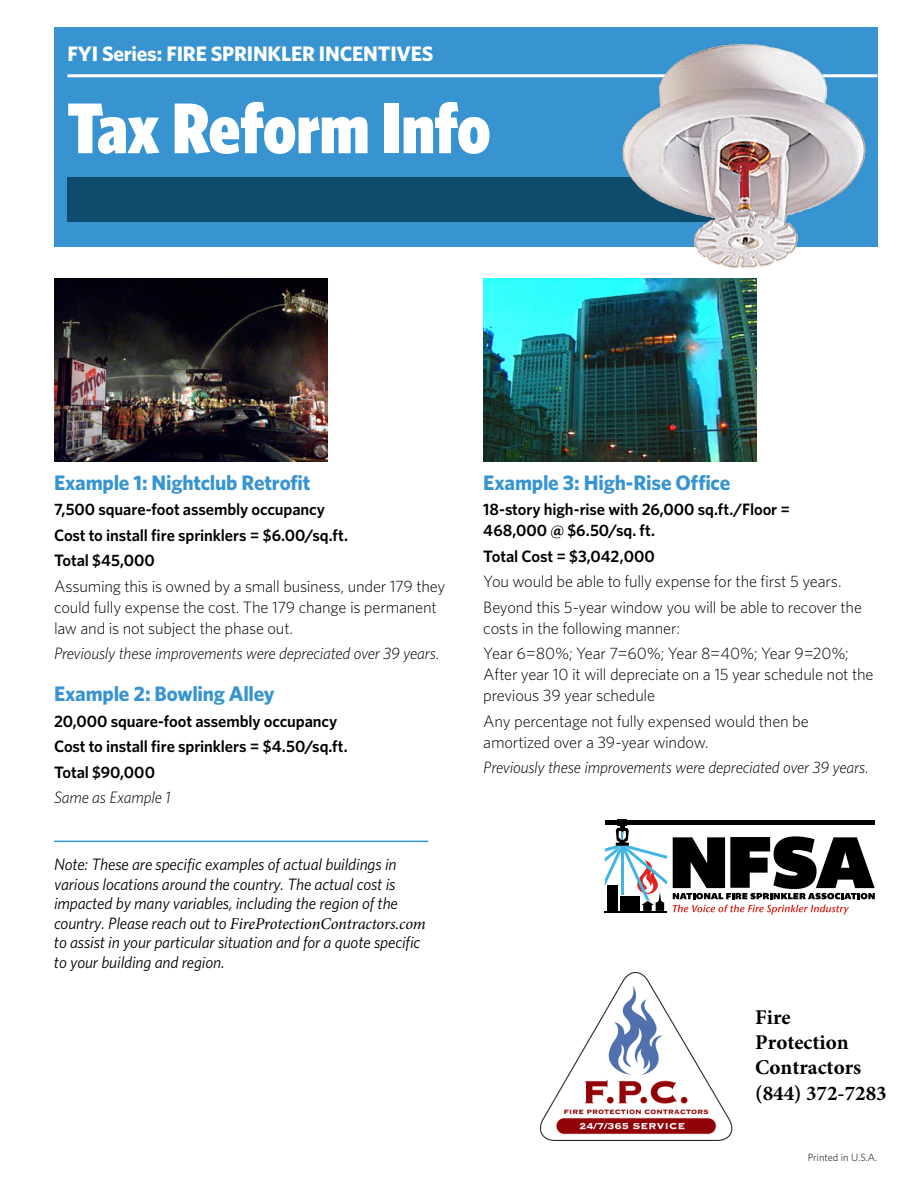
<style>
.page{position:relative;width:918px;height:1188px;background:#fff}
.page>*{position:absolute;margin:0;border:0;box-sizing:border-box;transform-origin:0 0}
.t1{font:900 72px "Whitney Condensed";color:#fff}
.t2{font:700 21px "Whitney";letter-spacing:-.01em;color:#3794d1}
.t3{font:700 21px/25.2px "Minion Pro";color:#000}
.t4{font:700 21px "Whitney";letter-spacing:-.01em;color:#fff}
.t5{font:300 16.5px/21px "Whitney";letter-spacing:-.015em;color:#000}
.t6{font:600 16.5px/25.5px "Whitney";letter-spacing:-.005em;color:#000}
.t7{font:italic 16.5px/19.5px "Whitney";letter-spacing:-.01em;color:#000}
.t8{font:italic 300 16.5px "Whitney";letter-spacing:-.015em;color:#000}
.t9{font:italic 16.5px "Minion Pro";letter-spacing:-.01em;color:#000}
.t10{font:300 10.5px "Whitney";color:#000}
.s1{font-family:"Whitney"}
</style>
<div class="page">
<div style="left:54px;top:27px;width:824px;height:219px;background:#3794d1"></div>
<hr style="left:68px;top:74px;width:810px;height:3px;background:#fff">
<div style="left:68px;top:177px;width:676px;height:44px;background:#0f4b6d"></div>
<img style="left:614px;top:44px;width:261px;height:235px">
<hr style="left:605px;top:911px;width:62px;height:1px;background:#000">
<svg style="left:673px;top:836px;width:202px;height:63px"></svg>
<div style="left:605px;top:820px;width:270px;height:5px;background:#000"></div>
<div style="left:617px;top:819px;width:10px;height:7px;background:#000"></div>
<div style="left:620px;top:821px;width:5px;height:8px;background:#000"></div>
<svg style="left:605px;top:827px;width:62px;height:84px"></svg>
<svg style="left:673px;top:905px;width:176px;height:10px"></svg>
<img style="left:54px;top:279px;width:273px;height:182px">
<img style="left:483px;top:279px;width:274px;height:182px">
<hr style="left:54px;top:841px;width:374px;height:1px;background:#3794d1">
<img style="left:541px;top:973px;width:192px;height:167px">
<p class="t4" style="left:68px;top:41px;width:368px">FYI Series: FIRE SPRINKLER INCENTIVES</p>
<h1 class="t1" style="left:68px;top:86px;width:425px">Tax Reform Info</h1>
<p class="t2" style="left:54px;top:470px;width:258px">Example 1: Nightclub Retrofit</p>
<p class="t6" style="left:54px;top:496px;width:296px">7,500 square-foot assembly occupancy<br>Cost to install fire sprinklers = $6.00/sq.ft.<br>Total $45,000</p>
<p class="t5" style="left:54px;top:575px;width:393px">Assuming this is owned by a small business, under 179 they could fully expense the cost. The 179 change is permanent law and is not subject the phase out.</p>
<p class="t8" style="left:54px;top:643px;width:387px">Previously these improvements were depreciated over 39 years.</p>
<p class="t2" style="left:54px;top:681px;width:222px">Example 2: Bowling Alley</p>
<p class="t6" style="left:54px;top:708px;width:295px">20,000 square-foot assembly occupancy<br>Cost to install fire sprinklers = $4.50/sq.ft.<br>Total $90,000</p>
<p class="t8" style="left:54px;top:787px;width:118px">Same as Example 1</p>
<p class="t7" style="left:54px;top:855px;width:345px">Note: These are specific examples of actual buildings in various locations around the country. The actual cost is impacted by many variables, including the region of the</p>
<p class="t9" style="left:54px;top:912px;width:373px"><span class="s1">country. Please reach out to</span> FireProtectionContractors.com</p>
<p class="t7" style="left:54px;top:933px;width:368px">to assist in your particular situation and for a quote specific to your building and region.</p>
<p class="t2" style="left:483px;top:470px;width:249px">Example 3: High-Rise Office</p>
<p class="t6" style="left:483px;top:499px;width:308px;line-height:21px">18-story high-rise with 26,000 sq.ft./Floor =<br>468,000 @ $6.50/sq. ft.</p>
<p class="t6" style="left:483px;top:543px;width:173px">Total Cost = $3,042,000</p>
<p class="t5" style="left:483px;top:568px;width:380px;line-height:25.5px">You would be able to fully expense for the first 5 years.<br>Beyond this 5-year window you will be able to recover the</p>
<p class="t5" style="left:483px;top:615px;width:367px;line-height:25.5px">costs in the following manner:<br>Year 6=80%; Year 7=60%; Year 8=40%; Year 9=20%;</p>
<p class="t5" style="left:483px;top:663px;width:392px">After year 10 it will depreciate on a 15 year schedule not the previous 39 year schedule</p>
<p class="t5" style="left:483px;top:710px;width:327px">Any percentage not fully expensed would then be amortized over a 39-year window.</p>
<p class="t8" style="left:483px;top:756px;width:387px">Previously these improvements were depreciated over 39 years.</p>
<p class="t3" style="left:755px;top:1004px;width:133px">Fire<br>Protection<br>Contractors (844) 372-7283</p>
<p class="t10" style="left:808px;top:1150px;width:71px">Printed in U.S.A.</p>
</div>
